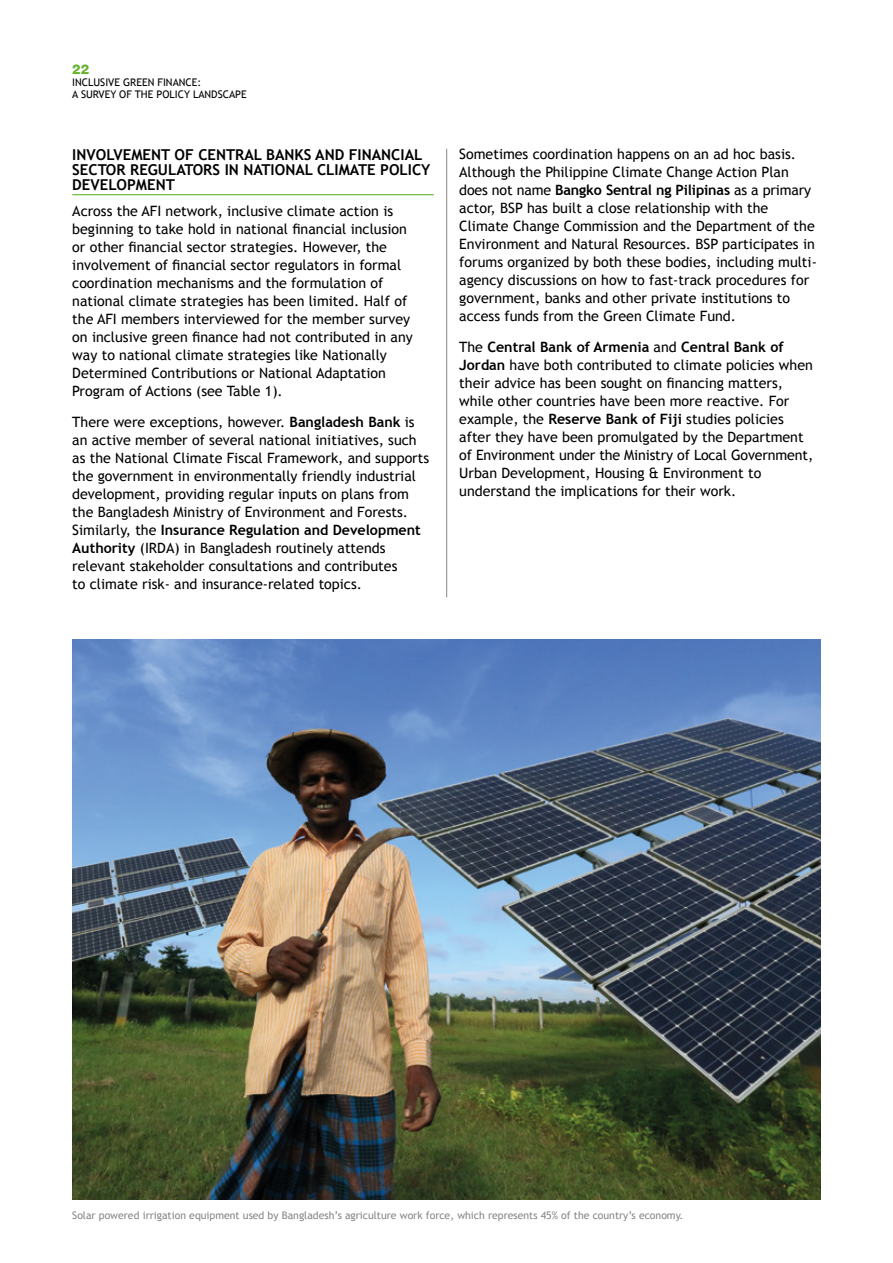
<style>
.page{position:relative;width:893px;height:1263px;background:#fff}
.page>*{position:absolute;margin:0;border:0;box-sizing:border-box;transform-origin:0 0}
.t1{font:700 15px/15px "Trebuchet MS";color:#000}
.t2{font:14.25px/18px "Trebuchet MS";color:#000}
.t3{font:800 13.5px "Helvetica Neue";color:#65b32e}
.t4{font:10.5px "Trebuchet MS";color:#878686}
.t5{font:10.5px/12px "Trebuchet MS";color:#000}
.s1{font-weight:700}
</style>
<div class="page">
<hr style="left:446px;top:149px;width:1px;height:448px;background:#878787">
<hr style="left:72px;top:194px;width:362px;height:1px;background:#65b32e">
<img style="left:72px;top:639px;width:749px;height:560px">
<p class="t3" style="left:72px;top:61px;width:19px">22</p>
<p class="t5" style="left:72px;top:77px;width:176px">INCLUSIVE GREEN FINANCE:<br>A SURVEY OF THE POLICY LANDSCAPE</p>
<p class="t1" style="left:72px;top:147px;width:360px">INVOLVEMENT OF CENTRAL BANKS AND FINANCIAL<br>SECTOR REGULATORS IN NATIONAL CLIMATE POLICY<br>DEVELOPMENT</p>
<p class="t2" style="left:72px;top:203px;width:342px">Across the AFI network, inclusive climate action is beginning to take hold in national financial inclusion or other financial sector strategies. However, the involvement of financial sector regulators in formal coordination mechanisms and the formulation of national climate strategies has been limited. Half of the AFI members interviewed for the member survey on inclusive green finance had not contributed in any way to national climate strategies like Nationally Determined Contributions or National Adaptation Program of Actions (see Table 1).</p>
<p class="t2" style="left:72px;top:413px;width:358px">There were exceptions, however. <span class="s1">Bangladesh Bank</span> is an active member of several national initiatives, such as the National Climate Fiscal Framework, and supports the government in environmentally friendly industrial development, providing regular inputs on plans from the Bangladesh Ministry of Environment and Forests.<br>Similarly, the <span class="s1">Insurance Regulation and Development Authority</span> (IRDA) in Bangladesh routinely attends relevant stakeholder consultations and contributes<br>to climate risk- and insurance-related topics.</p>
<p class="t2" style="left:459px;top:145px;width:359px">Sometimes coordination happens on an ad hoc basis.<br>Although the Philippine Climate Change Action Plan does not name <span class="s1">Bangko Sentral ng Pilipinas</span> as a primary actor, BSP has built a close relationship with the Climate Change Commission and the Department of the Environment and Natural Resources. BSP participates in forums organized by both these bodies, including multi&shy;agency discussions on how to fast-track procedures for government, banks and other private institutions to access funds from the Green Climate Fund.</p>
<p class="t2" style="left:459px;top:338px;width:355px">The <span class="s1">Central Bank of Armenia</span> and <span class="s1">Central Bank of Jordan</span> have both contributed to climate policies when their advice has been sought on financing matters, while other countries have been more reactive. For example, the <span class="s1">Reserve Bank of Fiji</span> studies policies after they have been promulgated by the Department of Environment under the Ministry of Local Government, Urban Development, Housing &amp; Environment to understand the implications for their work.</p>
<p class="t4" style="left:72px;top:1209px;width:613px">Solar powered irrigation equipment used by Bangladesh’s agriculture work force, which represents 45% of the country’s economy.</p>
</div>
